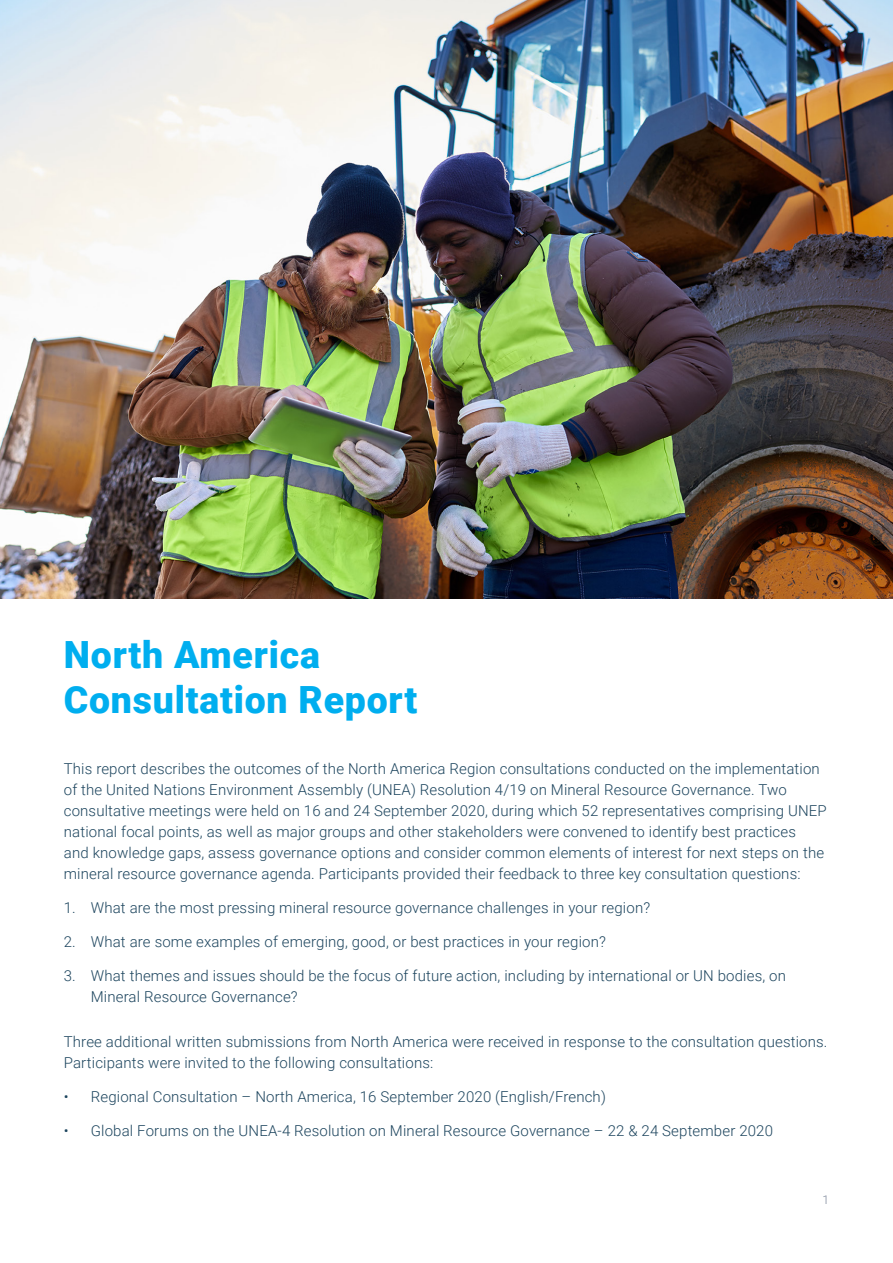
<style>
.page{position:relative;width:893px;height:1263px;background:#fff}
.page>*{position:absolute;margin:0;border:0;box-sizing:border-box;transform-origin:0 0}
.t1{font:900 37.5px/45px "Roboto";letter-spacing:.02em;color:#00aeef}
.t2{font:300 15px/21px "Roboto";letter-spacing:.01em;color:#1d455e}
.t3{font:300 12px "Roboto";color:#7e889a}
</style>
<div class="page">
<img style="left:0;top:0;width:893px;height:598px">
<p class="t1" style="left:64px;top:631px;width:355px">North America<br>Consultation Report</p>
<p class="t2" style="left:64px;top:758px;width:764px">This report describes the outcomes of the North America Region consultations conducted on the implementation of the United Nations Environment Assembly (UNEA) Resolution 4/19 on Mineral Resource Governance. Two consultative meetings were held on 16 and 24 September 2020, during which 52 representatives comprising UNEP national focal points, as well as major groups and other stakeholders were convened to identify best practices<br>and knowledge gaps, assess governance options and consider common elements of interest for next steps on the mineral resource governance agenda. Participants provided their feedback to three key consultation questions:</p>
<p class="t2" style="left:64px;top:897px;width:588px">1. What are the most pressing mineral resource governance challenges in your region?</p>
<p class="t2" style="left:64px;top:930px;width:544px">2. What are some examples of emerging, good, or best practices in your region?</p>
<p class="t2" style="left:91px;top:964px;width:697px;text-indent:-27px">3. What themes and issues should be the focus of future action, including by international or UN bodies, on<br>Mineral Resource Governance?</p>
<p class="t2" style="left:64px;top:1031px;width:765px">Three additional written submissions from North America were received in response to the consultation questions.<br>Participants were invited to the following consultations:</p>
<p class="t2" style="left:64px;top:1086px;width:544px">• Regional Consultation – North America, 16 September 2020 (English/French)</p>
<p class="t2" style="left:64px;top:1119px;width:711px">• Global Forums on the UNEA-4 Resolution on Mineral Resource Governance – 22 &amp; 24 September 2020</p>
<p class="t3" style="left:822px;top:1191px;width:8px">1</p>
</div>
